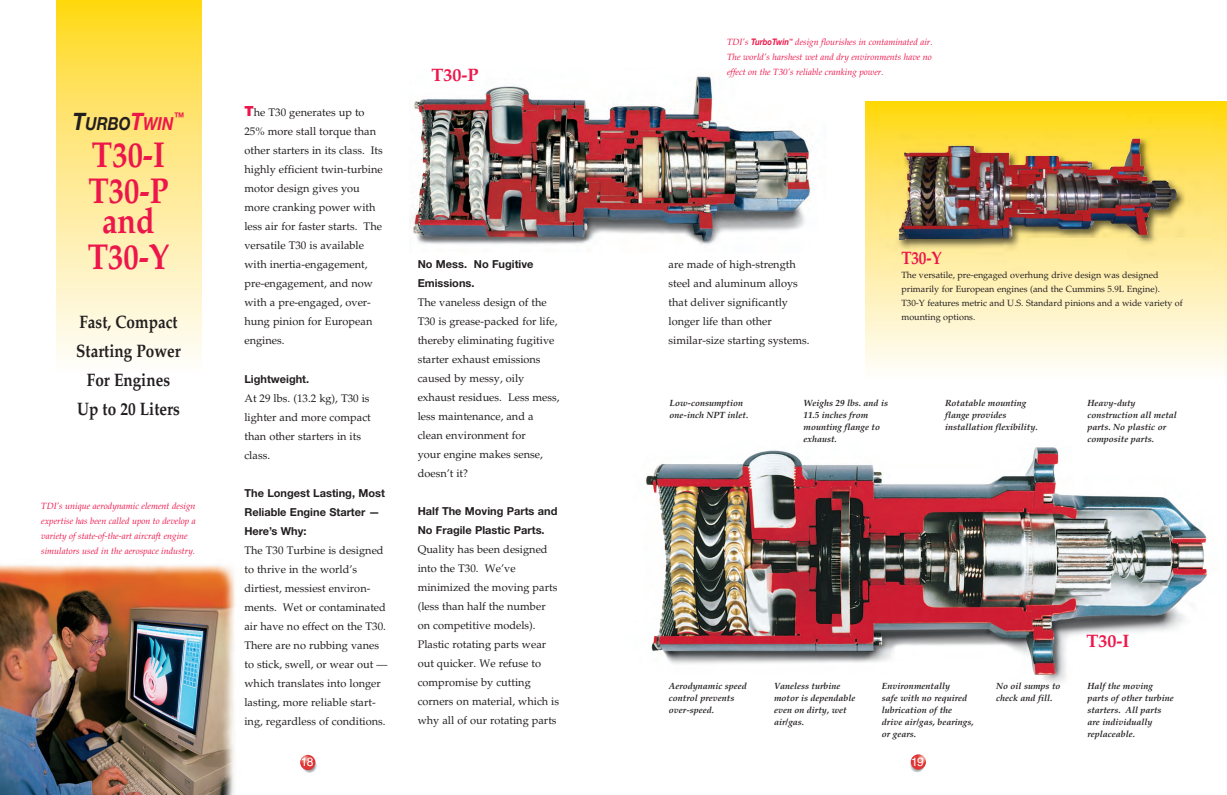
<style>
.page{position:relative;width:1227px;height:795px;background:#fff}
.page>*{position:absolute;margin:0;border:0;box-sizing:border-box;transform-origin:0 0}
.t1{font:700 36px/36px "Palatino LT Std";color:#ed164b;scale:.85 1}
.t2{font:700 18px/29px "Palatino LT Std";color:#231f20;text-align:center;scale:.85 1}
.t3{font:700 18px "Palatino LT Std";color:#ed164b}
.t4{font:italic 700 18px "Helvetica Neue LT Std";color:#231f20;scale:.85 1}
.t5{font:700 18px "Palatino LT Std";color:#ed164b;scale:.85 1}
.t6{font:12px "Helvetica";color:#fff}
.t7{font:italic 700 12px "Helvetica Neue LT Std";color:#ed164b;scale:.85 1}
.t8{font:11px/19px "Palatino LT Std";color:#231f20}
.t9{font:700 11px/19px "Helvetica Neue LT Std";color:#231f20}
.t10{font:italic 700 9px/12px "Palatino LT Std";color:#231f20}
.t11{font:italic 9px/15px "Palatino LT Std";color:#ed164b}
.t12{font:9px/14px "Palatino LT Std";color:#231f20}
.s1{font-size:24px}
.s2{font-size:24px;color:#ed164b}
.s3{color:#ed164b}
.s4{font-family:"Helvetica Neue LT Std";font-weight:900;font-size:14px;color:#ed164b}
.s5{font-family:"Helvetica Neue LT Std";font-weight:700}
</style>
<div class="page">
<img style="left:0;top:0;width:1226px;height:794px">
<h2 class="t4" style="left:73px;top:117px;width:120px"><span class="s1">T</span>URBO<span class="s2">T</span><span class="s3">WIN</span></h2>
<p class="t7" style="left:174px;top:112px;width:13px">™</p>
<h1 class="t1" style="left:89px;top:140px;width:95px">T30-I<br>T30-P</h1>
<h1 class="t1" style="left:88px;top:206px;width:98px;text-align:center">and<br>T30-Y</h1>
<h2 class="t2" style="left:76px;top:309px;width:124px">Fast, Compact<br>Starting Power<br>For Engines<br>Up to 20 Liters</h2>
<p class="t11" style="left:41px;top:499px;width:156px">TDI’s unique aerodynamic element design expertise has been called upon to develop a variety of state-of-the-art aircraft engine simulators used in the aerospace industry.</p>
<p class="t8" style="left:244px;top:104px;width:140px"><span class="s4">T</span>he T30 generates up to<br>25% more stall torque than other starters in its class. Its highly efficient twin-turbine motor design gives you more cranking power with less air for faster starts. The versatile T30 is available with inertia-engagement, pre-engagement, and now with a pre-engaged, over&shy;hung pinion for European engines.</p>
<p class="t9" style="left:244px;top:370px;width:66px">Lightweight.</p>
<p class="t8" style="left:244px;top:389px;width:128px">At 29 lbs. (13.2 kg), T30 is lighter and more compact than other starters in its class.</p>
<p class="t9" style="left:244px;top:484px;width:142px">The Longest Lasting, Most<br>Reliable Engine Starter —<br>Here’s Why:</p>
<p class="t8" style="left:244px;top:541px;width:145px">The T30 Turbine is designed to thrive in the world’s dirtiest, messiest environ&shy;ments. Wet or contaminated air have no effect on the T30.<br>There are no rubbing vanes to stick, swell, or wear out — which translates into longer lasting, more reliable start&shy;ing, regardless of conditions.</p>
<h2 class="t3" style="left:431px;top:68px;width:48px">T30-P</h2>
<p class="t9" style="left:417px;top:255px;width:117px">No Mess. No Fugitive<br>Emissions.</p>
<p class="t8" style="left:417px;top:294px;width:143px">The vaneless design of the<br>T30 is grease-packed for life, thereby eliminating fugitive starter exhaust emissions caused by messy, oily exhaust residues. Less mess, less maintenance, and a clean environment for<br>your engine makes sense, doesn’t it?</p>
<p class="t9" style="left:417px;top:502px;width:141px">Half The Moving Parts and<br>No Fragile Plastic Parts.</p>
<p class="t8" style="left:417px;top:541px;width:143px">Quality has been designed into the T30. We’ve minimized the moving parts (less than half the number on competitive models).<br>Plastic rotating parts wear out quicker. We refuse to compromise by cutting corners on material, which is why all of our rotating parts</p>
<p class="t11" style="left:727px;top:36px;width:207px;text-align:justify">TDI’s <span class="s5">TurboTwin</span><sup>™</sup> design flourishes in contaminated air.<br>The world’s harshest wet and dry environments have no effect on the T30’s reliable cranking power.</p>
<p class="t8" style="left:668px;top:256px;width:142px">are made of high-strength steel and aluminum alloys that deliver significantly longer life than other similar-size starting systems.</p>
<h2 class="t5" style="left:901px;top:251px;width:49px">T30-Y</h2>
<p class="t12" style="left:901px;top:269px;width:283px">The versatile, pre-engaged overhung drive design was designed primarily for European engines (and the Cummins 5.9L Engine).<br>T30-Y features metric and U.S. Standard pinions and a wide variety of mounting options.</p>
<p class="t10" style="left:669px;top:398px;width:80px">Low-consumption one-inch NPT inlet.</p>
<p class="t10" style="left:803px;top:398px;width:86px">Weighs 29 lbs. and is<br>11.5 inches from mounting flange to exhaust.</p>
<p class="t10" style="left:945px;top:398px;width:94px">Rotatable mounting flange provides installation flexibility.</p>
<p class="t10" style="left:1087px;top:398px;width:91px">Heavy-duty construction all metal parts. No plastic or composite parts.</p>
<h2 class="t3" style="left:1086px;top:633px;width:45px">T30-I</h2>
<p class="t10" style="left:669px;top:681px;width:79px">Aerodynamic speed control prevents over-speed.</p>
<p class="t10" style="left:774px;top:681px;width:83px">Vaneless turbine motor is dependable even on dirty, wet air/gas.</p>
<p class="t10" style="left:882px;top:681px;width:93px">Environmentally<br>safe with no required lubrication of the drive air/gas, bearings, or gears.</p>
<p class="t10" style="left:996px;top:680px;width:66px">No oil sumps to check and fill.</p>
<p class="t10" style="left:1087px;top:680px;width:88px">Half the moving parts of other turbine starters. All parts are individually replaceable.</p>
<p class="t6" style="left:301px;top:757px;width:14px">18</p>
<p class="t6" style="left:911px;top:757px;width:14px">19</p>
</div>
